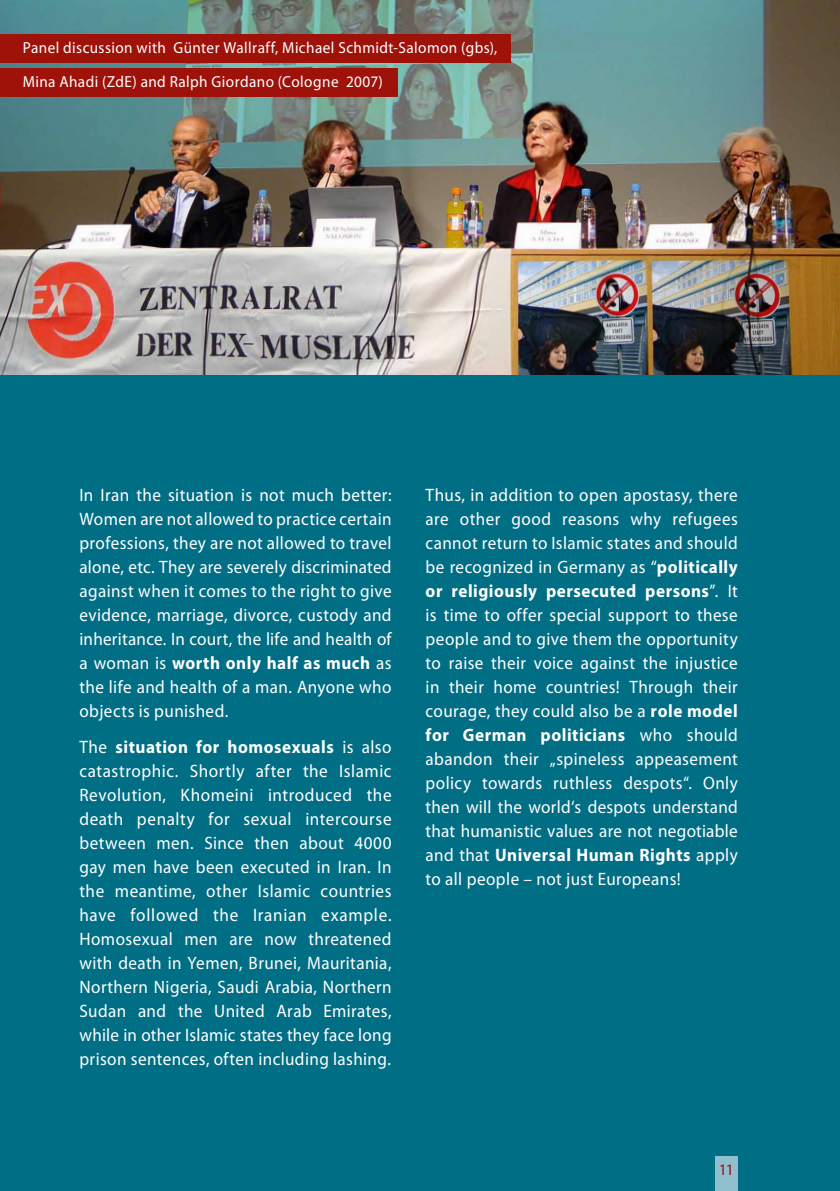
<style>
.page{position:relative;width:840px;height:1191px;background:#fff}
.page>*{position:absolute;margin:0;border:0;box-sizing:border-box;transform-origin:0 0}
.t1{font:18px/24px "Myriad Pro";letter-spacing:.02em;color:#fff;text-align:justify;scale:.95 1}
.t2{font:16px "Myriad Pro";letter-spacing:.025em;color:#fff;scale:.95 1}
.t3{font:16px "Myriad Pro";color:#9e120a}
.s1{font-weight:700}
</style>
<div class="page">
<div style="left:0;top:329px;width:839px;height:862px;background:#006e85"></div>
<img style="left:0;top:0;width:839px;height:374px">
<div style="left:714px;top:1157px;width:23px;height:34px;background:#90c0cd"></div>
<div style="left:0;top:68px;width:397px;height:28px;background:#9e120a"></div>
<div style="left:0;top:34px;width:510px;height:28px;background:#9e120a"></div>
<p class="t2" style="left:23px;top:39px;width:501px">Panel discussion with Günter Wallraff, Michael Schmidt-Salomon (gbs),</p>
<p class="t2" style="left:23px;top:73px;width:380px">Mina Ahadi (ZdE) and Ralph Giordano (Cologne 2007)</p>
<p class="t1" style="left:79px;top:483px;width:330px">In Iran the situation is not much better:<br>Women are not allowed to practice certain professions, they are not allowed to travel alone, etc. They are severely discriminated against when it comes to the right to give evidence, marriage, divorce, custody and inheritance. In court, the life and health of a woman is <span class="s1">worth only half as much</span> as the life and health of a man. Anyone who objects is punished.</p>
<p class="t1" style="left:79px;top:735px;width:330px">The <span class="s1">situation for homosexuals</span> is also catastrophic. Shortly after the Islamic Revolution, Khomeini introduced the death penalty for sexual intercourse between men. Since then about 4000 gay men have been executed in Iran. In the meantime, other Islamic countries have followed the Iranian example.<br>Homosexual men are now threatened with death in Yemen, Brunei, Mauritania, Northern Nigeria, Saudi Arabia, Northern Sudan and the United Arab Emirates, while in other Islamic states they face long prison sentences, often including lashing.</p>
<p class="t1" style="left:425px;top:483px;width:330px">Thus, in addition to open apostasy, there are other good reasons why refugees cannot return to Islamic states and should be recognized in Germany as “<span class="s1">politically or religiously persecuted persons</span>”. It is time to offer special support to these people and to give them the opportunity to raise their voice against the injustice in their home countries! Through their courage, they could also be a <span class="s1">role model for German politicians</span> who should abandon their „spineless appeasement policy towards ruthless despots“. Only then will the world‘s despots understand that humanistic values are not negotiable and that <span class="s1">Universal Human Rights</span> apply to all people – not just Europeans!</p>
<p class="t3" style="left:718px;top:1160px;width:17px">11</p>
</div>
